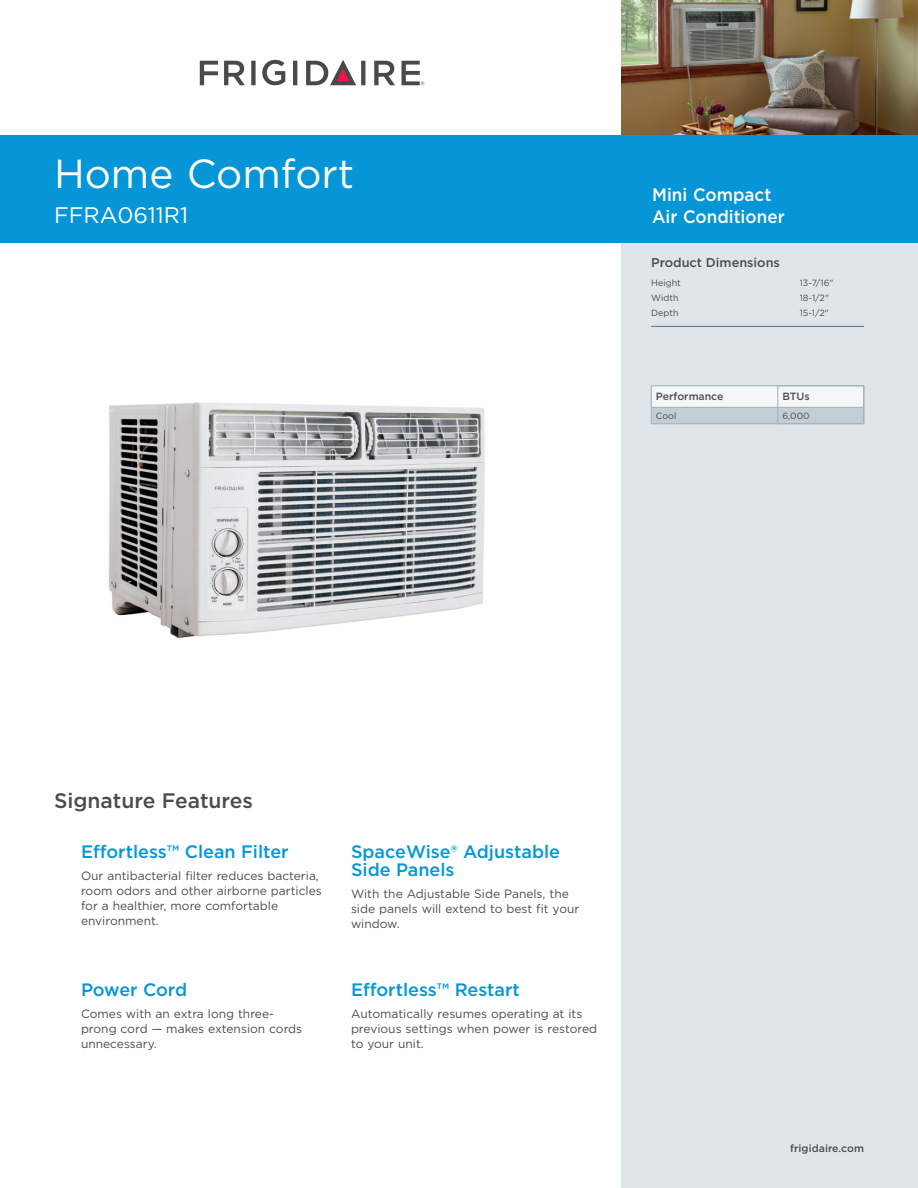
<style>
.page{position:relative;width:918px;height:1188px;background:#fff}
.page>*{position:absolute;margin:0;border:0;box-sizing:border-box;transform-origin:0 0}
.t1{font:40.5px "Gotham";color:#fff}
.t2{font:22.5px "Gotham";color:#fff}
.t3{font:500 21px "Gotham";color:#4b4c4d}
.t4{font:500 18px/18px "Gotham";color:#0696d7}
.t5{font:500 18px/22.5px "Gotham";color:#fff;scale:.95 1}
.t6{font:500 12.75px "Gotham";color:#4b4c4d}
.t7{font:12px/15px "Gotham";color:#4b4c4d}
.t8{font:500 10.5px "Gotham";color:#4b4c4d}
.t9{font:9px "Gotham";color:#4b4c4d}
</style>
<div class="page">
<div style="left:621px;top:0;width:297px;height:1188px;background:#dfe5e9"></div>
<hr style="left:651px;top:326px;width:213px;height:1px;background:#5b6f7b">
<img style="left:621px;top:0;width:297px;height:135px">
<div style="left:0;top:135px;width:918px;height:108px;background:#0696d7"></div>
<svg style="left:262px;top:60px;width:23px;height:25px"></svg>
<svg style="left:200px;top:61px;width:18px;height:24px"></svg>
<svg style="left:224px;top:61px;width:21px;height:24px"></svg>
<svg style="left:251px;top:61px;width:5px;height:24px"></svg>
<svg style="left:293px;top:61px;width:4px;height:24px"></svg>
<svg style="left:374px;top:61px;width:21px;height:24px"></svg>
<svg style="left:306px;top:60px;width:59px;height:25px"></svg>
<svg style="left:402px;top:61px;width:22px;height:24px"></svg>
<img style="left:108px;top:402px;width:377px;height:237px">
<div style="left:651px;top:386px;width:213px;height:38px;background:#c3cdd4"></div>
<div style="left:651px;top:386px;width:212px;height:21px;background:#f4f6f7"></div>
<hr style="left:651px;top:407px;width:212px;height:1px;background:#a2b1bb">
<div style="left:651px;top:386px;width:213px;height:38px;border:1px solid #a2b1bb"></div>
<div style="left:778px;top:386px;width:86px;height:38px;border:1px solid #a2b1bb"></div>
<h1 class="t1" style="left:54px;top:147px;width:302px">Home Comfort</h1>
<h2 class="t2" style="left:54px;top:201px;width:136px">FFRA0611R1</h2>
<h3 class="t5" style="left:652px;top:183px;width:141px">Mini Compact<br>Air Conditioner</h3>
<p class="t6" style="left:651px;top:254px;width:130px">Product Dimensions</p>
<p class="t9" style="left:651px;top:277px;width:31px">Height</p>
<p class="t9" style="left:800px;top:277px;width:35px">13-7/16"</p>
<p class="t9" style="left:651px;top:292px;width:29px">Width</p>
<p class="t9" style="left:800px;top:292px;width:31px">18-1/2"</p>
<p class="t9" style="left:651px;top:307px;width:29px">Depth</p>
<p class="t9" style="left:800px;top:307px;width:31px">15-1/2"</p>
<p class="t8" style="left:656px;top:389px;width:69px">Performance</p>
<p class="t9" style="left:656px;top:410px;width:22px">Cool</p>
<p class="t8" style="left:782px;top:389px;width:29px">BTUs</p>
<p class="t9" style="left:782px;top:410px;width:29px">6,000</p>
<h3 class="t3" style="left:54px;top:787px;width:201px">Signature Features</h3>
<h3 class="t4" style="left:81px;top:843px;width:209px">Effortless™ Clean Filter</h3>
<p class="t7" style="left:81px;top:868px;width:242px">Our antibacterial filter reduces bacteria, room odors and other airborne particles for a healthier, more comfortable environment.</p>
<h3 class="t4" style="left:81px;top:980px;width:108px">Power Cord</h3>
<p class="t7" style="left:81px;top:1006px;width:223px">Comes with an extra long three&shy;prong cord — makes extension cords unnecessary.</p>
<h3 class="t4" style="left:351px;top:843px;width:211px">SpaceWise® Adjustable<br>Side Panels</h3>
<p class="t7" style="left:351px;top:886px;width:230px">With the Adjustable Side Panels, the side panels will extend to best fit your window.</p>
<h3 class="t4" style="left:351px;top:980px;width:171px">Effortless™ Restart</h3>
<p class="t7" style="left:351px;top:1006px;width:248px">Automatically resumes operating at its previous settings when power is restored to your unit.</p>
<p class="t8" style="left:790px;top:1141px;width:75px">frigidaire.com</p>
</div>
